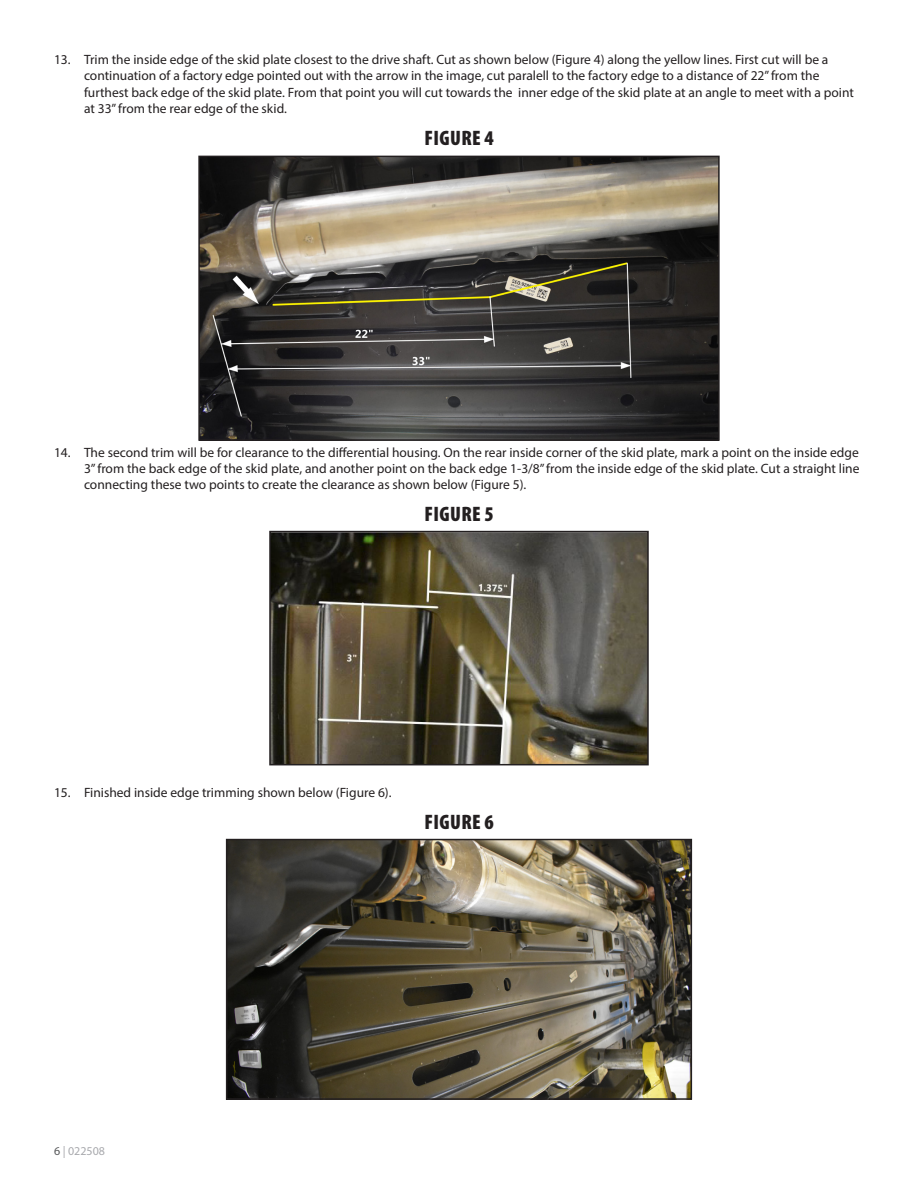
<style>
.page{position:relative;width:918px;height:1188px;background:#fff}
.page>*{position:absolute;margin:0;border:0;box-sizing:border-box;transform-origin:0 0}
.Numbered_List{font:900 condensed 21px "Myriad Pro";letter-spacing:.02em;color:#231f20}
.t1{font:13.5px/16.2px "Myriad Pro";color:#231f20}
.t2{font:12px "Myriad Pro";color:#a8a9ad}
.s1{color:#57585a}
</style>
<div class="page">
<img style="left:201px;top:159px;width:516px;height:279px">
<div style="left:198px;top:156px;width:522px;height:285px;border:2px solid #231f20"></div>
<img style="left:272px;top:534px;width:374px;height:228px">
<div style="left:269px;top:531px;width:380px;height:234px;border:2px solid #231f20"></div>
<img style="left:229px;top:842px;width:460px;height:255px">
<div style="left:226px;top:839px;width:466px;height:261px;border:2px solid #231f20"></div>
<p class="t1" style="left:84px;top:51px;width:771px;text-indent:-30px">13. Trim the inside edge of the skid plate closest to the drive shaft. Cut as shown below (Figure 4) along the yellow lines. First cut will be a continuation of a factory edge pointed out with the arrow in the image, cut paralell to the factory edge to a distance of 22” from the furthest back edge of the skid plate. From that point you will cut towards the inner edge of the skid plate at an angle to meet with a point at 33” from the rear edge of the skid.</p>
<p class="Numbered_List" style="left:424px;top:126px;width:71px">FIGURE 4</p>
<p class="t1" style="left:84px;top:444px;width:777px;text-align:justify;text-indent:-30px">14. The second trim will be for clearance to the differential housing. On the rear inside corner of the skid plate, mark a point on the inside edge 3” from the back edge of the skid plate, and another point on the back edge 1-3/8” from the inside edge of the skid plate. Cut a straight line connecting these two points to create the clearance as shown below (Figure 5).</p>
<p class="Numbered_List" style="left:424px;top:503px;width:71px">FIGURE 5</p>
<p class="t1" style="left:54px;top:785px;width:339px">15. Finished inside edge trimming shown below (Figure 6).</p>
<p class="Numbered_List" style="left:424px;top:811px;width:71px">FIGURE 6</p>
<p class="t2" style="left:54px;top:1143px;width:53px"><span class="s1">6</span> | 022508</p>
</div>
